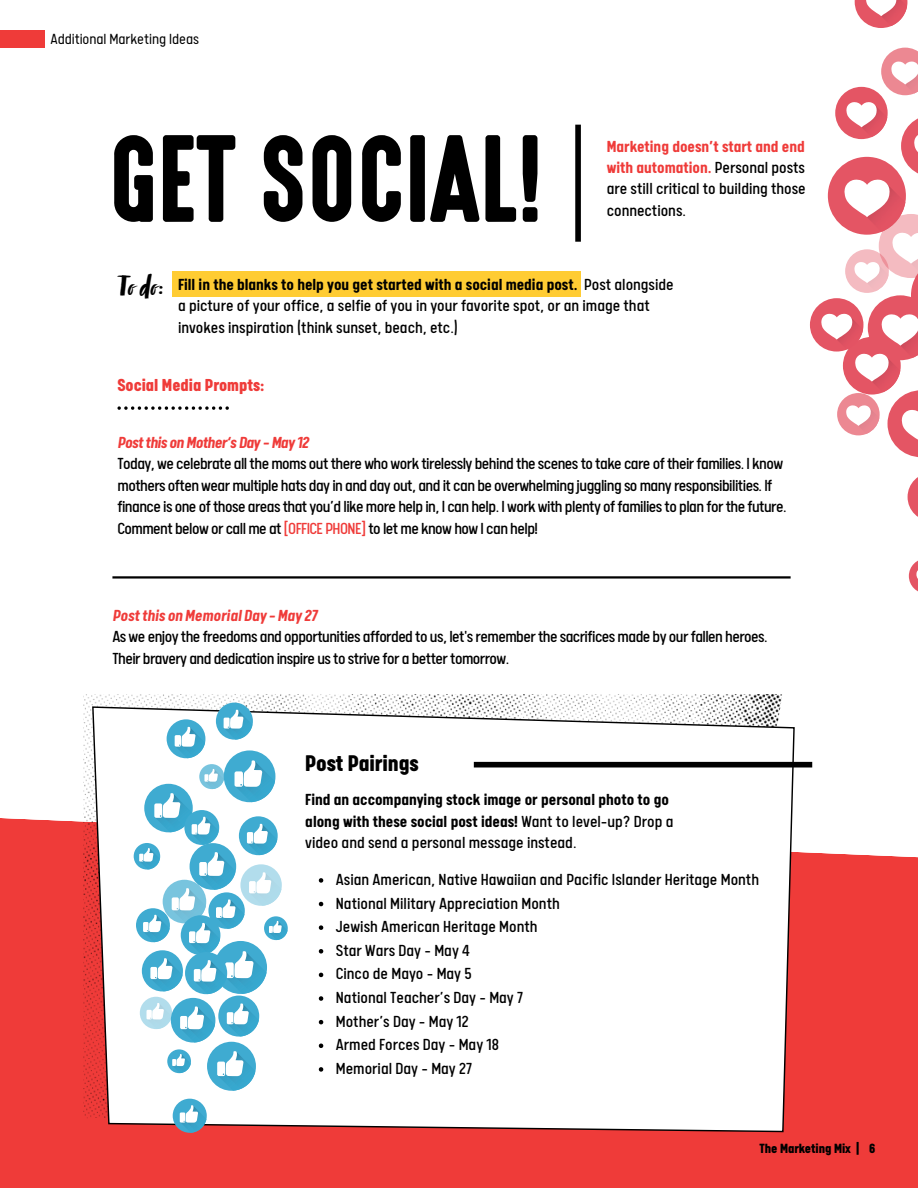
<style>
.page{position:relative;width:918px;height:1188px;background:#fff}
.page>*{position:absolute;margin:0;border:0;box-sizing:border-box;transform-origin:0 0}
.t1{font:111px "High Voltage";color:#000}
.t2{font:30px "Zooja";color:#000}
.t3{font:900 25.5px "Calps";letter-spacing:-.005em;color:#000}
.t4{font:900 19.5px "Calps";color:#ef3b39}
.t5{font:18px/21.3px "Calps";letter-spacing:-.03em;color:#000}
.t6{font:18px/21.3px "Calps";color:#000}
.t7{font:700 18px/21.3px "Calps";color:#000}
.t8{font:300 16.5px "Calps";letter-spacing:-.005em;color:#000}
.t9{font:900 15px "Calps";letter-spacing:-.005em;color:#000}
.s1{font-weight:700;color:#ef3b39}
.s2{font-weight:700}
.s3{font-weight:700;font-style:italic;color:#ef3b39}
.s4{color:#ef3b39}
.s5{font-weight:400}
</style>
<div class="page">
<div style="left:0;top:818px;width:918px;height:370px;background:#ef3b39"></div>
<img style="left:83px;top:694px;width:699px;height:424px">
<svg style="left:92px;top:706px;width:703px;height:426px"></svg>
<div style="left:474px;top:762px;width:338px;height:5px;background:#000"></div>
<div style="left:172px;top:272px;width:408px;height:25px;background:#fc3"></div>
<div style="left:0;top:30px;width:44px;height:18px;background:#ef3b39"></div>
<svg style="left:855px;top:0;width:52px;height:28px"></svg>
<svg style="left:909px;top:560px;width:9px;height:32px"></svg>
<svg style="left:908px;top:477px;width:10px;height:40px"></svg>
<svg style="left:810px;top:48px;width:108px;height:409px"></svg>
<div style="left:575px;top:125px;width:6px;height:117px;background:#000"></div>
<hr style="left:112px;top:576px;width:679px;height:3px;background:#000">
<svg style="left:117px;top:406px;width:112px;height:4px"></svg>
<svg style="left:173px;top:1099px;width:34px;height:34px"></svg>
<svg style="left:134px;top:703px;width:154px;height:388px"></svg>
<svg style="left:319px;top:878px;width:4px;height:5px"></svg>
<svg style="left:319px;top:902px;width:4px;height:4px"></svg>
<svg style="left:319px;top:925px;width:4px;height:5px"></svg>
<svg style="left:319px;top:949px;width:4px;height:5px"></svg>
<svg style="left:319px;top:973px;width:4px;height:4px"></svg>
<svg style="left:319px;top:996px;width:4px;height:5px"></svg>
<svg style="left:319px;top:1020px;width:4px;height:4px"></svg>
<svg style="left:319px;top:1044px;width:4px;height:4px"></svg>
<svg style="left:319px;top:1067px;width:4px;height:5px"></svg>
<h1 class="t8" style="left:50px;top:32px;width:150px">Additional Marketing Ideas</h1>
<h5 class="t1" style="left:109px;top:122px;width:435px">GET SOCIAL!</h5>
<h4 class="t5" style="left:607px;top:138px;width:200px;text-align:justify"><span class="s1">Marketing doesn’t start and end with automation.</span> Personal posts are still critical to building those connections.</h4>
<h5 class="t2" style="left:119px;top:272px;width:45px">To do:</h5>
<h5 class="t6" style="left:178px;top:276px;width:497px"><span class="s2">Fill in the blanks to help you get started with a social media post.</span> Post alongside a picture of your office, a selfie of you in your favorite spot, or an image that invokes inspiration (think sunset, beach, etc.)</h5>
<p class="t4" style="left:117px;top:377px;width:148px">Social Media Prompts:</p>
<p class="t5" style="left:117px;top:433px;width:671px"><span class="s3">Post this on Mother‘s Day - May 12<br></span>Today, we celebrate all the moms out there who work tirelessly behind the scenes to take care of their families. I know mothers often wear multiple hats day in and day out, and it can be overwhelming juggling so many responsibilities. If finance is one of those areas that you’d like more help in, I can help. I work with plenty of families to plan for the future.<br>Comment below or call me at <span class="s4">[OFFICE PHONE]</span> to let me know how I can help!</p>
<p class="t5" style="left:112px;top:606px;width:657px"><span class="s3">Post this on Memorial Day - May 27<br></span>As we enjoy the freedoms and opportunities afforded to us, let's remember the sacrifices made by our fallen heroes.<br>Their bravery and dedication inspire us to strive for a better tomorrow.</p>
<p class="t3" style="left:305px;top:752px;width:115px">Post Pairings</p>
<p class="t7" style="left:305px;top:790px;width:370px">Find an accompanying stock image or personal photo to go along with these social post ideas! <span class="s5">Want to level-up? Drop a video and send a personal message instead.</span></p>
<h3 class="t6" style="left:336px;top:870px;width:425px">Asian American, Native Hawaiian and Pacific Islander Heritage Month</h3>
<h5 class="t6" style="left:336px;top:893px;width:225px">National Military Appreciation Month</h5>
<p class="t6" style="left:336px;top:917px;width:203px">Jewish American Heritage Month</p>
<p class="t6" style="left:336px;top:941px;width:135px">Star Wars Day - May 4</p>
<p class="t6" style="left:336px;top:964px;width:138px">Cinco de Mayo - May 5</p>
<p class="t6" style="left:336px;top:988px;width:189px">National Teacher’s Day - May 7</p>
<p class="t6" style="left:336px;top:1012px;width:134px">Mother’s Day - May 12</p>
<p class="t6" style="left:336px;top:1035px;width:165px">Armed Forces Day - May 18</p>
<p class="t6" style="left:336px;top:1059px;width:138px">Memorial Day - May 27</p>
<h5 class="t9" style="left:760px;top:1142px;width:102px">The Marketing Mix |</h5>
<h2 class="t9" style="left:869px;top:1142px;width:8px">6</h2>
</div>
